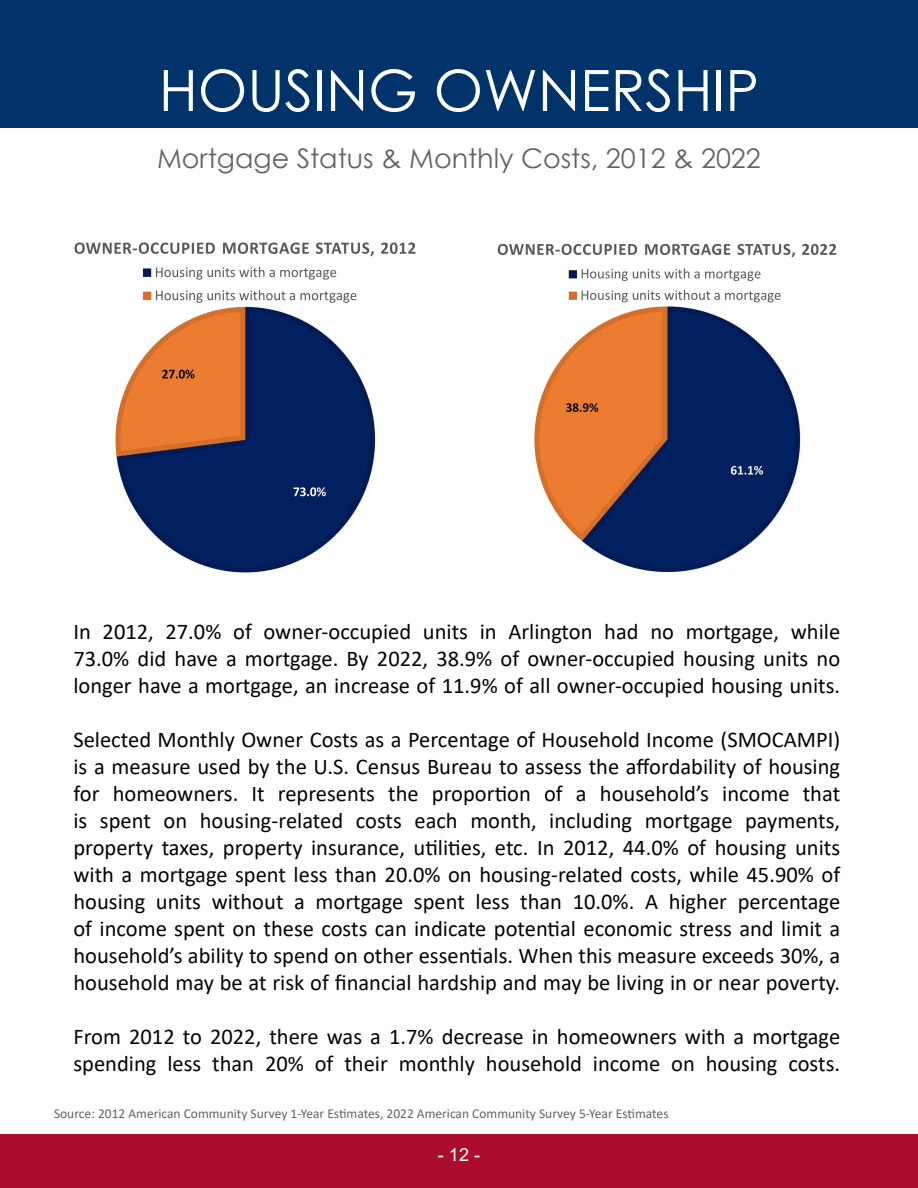
<style>
.page{position:relative;width:918px;height:1188px;background:#fff}
.page>*{position:absolute;margin:0;border:0;box-sizing:border-box;transform-origin:0 0}
.t1{font:57px "Century Gothic";color:#fff}
.t2{font:27px "Century Gothic";color:#636366}
.t3{font:22.5px/27px "Calibri";color:#040503;text-align:justify}
.t4{font:18px "Arial";color:#fff}
.t5{font:13.5px "Calibri";color:#636366}
</style>
<div class="page">
<div style="left:0;top:0;width:918px;height:127px;background:#003369"></div>
<div style="left:0;top:1134px;width:918px;height:54px;background:#ab0e2c"></div>
<img style="left:74px;top:242px;width:342px;height:331px">
<img style="left:497px;top:243px;width:340px;height:330px">
<p class="t1" style="left:159px;top:51px;width:602px">HOUSING OWNERSHIP</p>
<p class="t2" style="left:157px;top:140px;width:605px">Mortgage Status &amp; Monthly Costs, 2012 &amp; 2022</p>
<p class="t3" style="left:73px;top:617px;width:768px">In 2012, 27.0% of owner-occupied units in Arlington had no mortgage, while 73.0% did have a mortgage. By 2022, 38.9% of owner-occupied housing units no longer have a mortgage, an increase of 11.9% of all owner-occupied housing units.</p>
<p class="t3" style="left:73px;top:725px;width:768px">Selected Monthly Owner Costs as a Percentage of Household Income (SMOCAMPI) is a measure used by the U.S. Census Bureau to assess the affordability of housing for homeowners. It represents the proportion of a household’s income that is spent on housing-related costs each month, including mortgage payments, property taxes, property insurance, utilities, etc. In 2012, 44.0% of housing units with a mortgage spent less than 20.0% on housing-related costs, while 45.90% of housing units without a mortgage spent less than 10.0%. A higher percentage of income spent on these costs can indicate potential economic stress and limit a household’s ability to spend on other essentials. When this measure exceeds 30%, a household may be at risk of financial hardship and may be living in or near poverty.</p>
<p class="t3" style="left:73px;top:1022px;width:768px">From 2012 to 2022, there was a 1.7% decrease in homeowners with a mortgage spending less than 20% of their monthly household income on housing costs.</p>
<p class="t5" style="left:54px;top:1104px;width:616px">Source: 2012 American Community Survey 1-Year Estimates, 2022 American Community Survey 5-Year Estimates</p>
<p class="t4" style="left:438px;top:1142px;width:44px">- 12 -</p>
</div>
